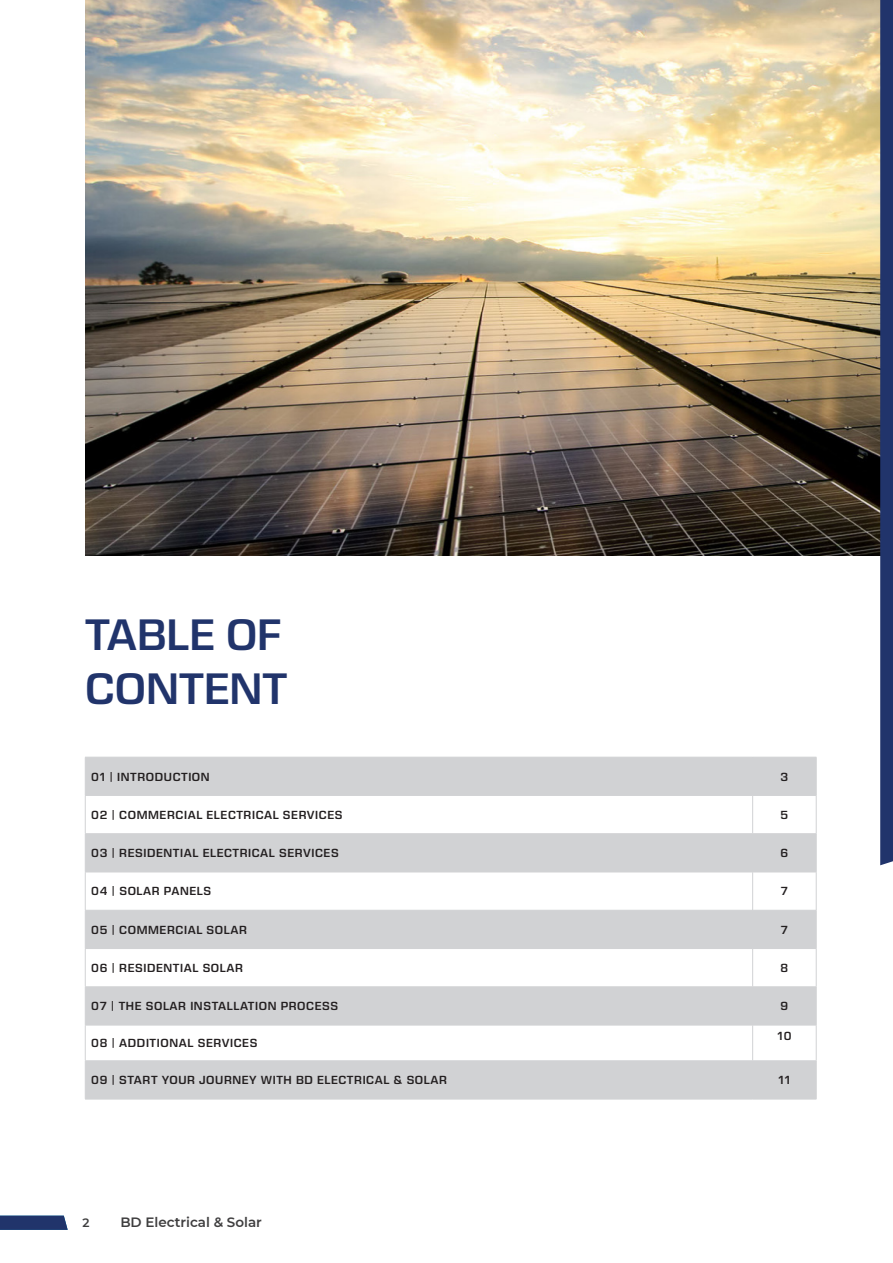
<style>
.page{position:relative;width:893px;height:1263px;background:#fff}
.page>*{position:absolute;margin:0;border:0;box-sizing:border-box;transform-origin:0 0}
.t1{font:600 45px/54px "Eurostile Next LT Pro";color:#21346b}
.t2{font:600 13.5px "Montserrat";color:#3f3e3f}
.t3{font:600 12.15px "Montserrat";color:#3e3e3f}
.t4{font:600 12px "Eurostile Next LT Pro";letter-spacing:.05em;color:#231f20}
</style>
<div class="page">
<svg style="left:86px;top:758px;width:730px;height:341px;fill:#d1d2d4"></svg>
<hr style="left:85px;top:757px;width:1px;height:38px;background:#d1d2d4">
<hr style="left:85px;top:796px;width:1px;height:37px;background:#d1d2d4">
<hr style="left:85px;top:834px;width:1px;height:38px;background:#d1d2d4">
<hr style="left:85px;top:872px;width:1px;height:38px;background:#d1d2d4">
<hr style="left:85px;top:910px;width:1px;height:38px;background:#d1d2d4">
<hr style="left:85px;top:949px;width:1px;height:37px;background:#d1d2d4">
<hr style="left:85px;top:987px;width:1px;height:38px;background:#d1d2d4">
<hr style="left:85px;top:1025px;width:1px;height:35px;background:#d1d2d4">
<hr style="left:85px;top:1061px;width:1px;height:38px;background:#d1d2d4">
<hr style="left:85px;top:757px;width:668px;height:1px;background:#d1d2d4">
<hr style="left:753px;top:757px;width:63px;height:1px;background:#d1d2d4">
<hr style="left:752px;top:757px;width:1px;height:38px;background:#d1d2d4">
<hr style="left:816px;top:757px;width:1px;height:38px;background:#d1d2d4">
<hr style="left:752px;top:796px;width:1px;height:37px;background:#d1d2d4">
<hr style="left:816px;top:796px;width:1px;height:37px;background:#d1d2d4">
<hr style="left:752px;top:834px;width:1px;height:38px;background:#d1d2d4">
<hr style="left:816px;top:834px;width:1px;height:38px;background:#d1d2d4">
<hr style="left:752px;top:872px;width:1px;height:38px;background:#d1d2d4">
<hr style="left:816px;top:872px;width:1px;height:38px;background:#d1d2d4">
<hr style="left:752px;top:910px;width:1px;height:38px;background:#d1d2d4">
<hr style="left:816px;top:910px;width:1px;height:38px;background:#d1d2d4">
<hr style="left:752px;top:949px;width:1px;height:37px;background:#d1d2d4">
<hr style="left:816px;top:949px;width:1px;height:37px;background:#d1d2d4">
<hr style="left:752px;top:987px;width:1px;height:38px;background:#d1d2d4">
<hr style="left:816px;top:987px;width:1px;height:38px;background:#d1d2d4">
<hr style="left:752px;top:1025px;width:1px;height:35px;background:#d1d2d4">
<hr style="left:816px;top:1025px;width:1px;height:35px;background:#d1d2d4">
<hr style="left:752px;top:1061px;width:1px;height:38px;background:#d1d2d4">
<hr style="left:816px;top:1061px;width:1px;height:38px;background:#d1d2d4">
<hr style="left:85px;top:795px;width:668px;height:1px;background:#d1d2d4">
<hr style="left:753px;top:795px;width:63px;height:1px;background:#d1d2d4">
<hr style="left:85px;top:833px;width:668px;height:1px;background:#d1d2d4">
<hr style="left:753px;top:833px;width:63px;height:1px;background:#d1d2d4">
<hr style="left:85px;top:872px;width:668px;height:1px;background:#d1d2d4">
<hr style="left:753px;top:872px;width:63px;height:1px;background:#d1d2d4">
<hr style="left:85px;top:910px;width:668px;height:1px;background:#d1d2d4">
<hr style="left:753px;top:910px;width:63px;height:1px;background:#d1d2d4">
<hr style="left:85px;top:948px;width:668px;height:1px;background:#d1d2d4">
<hr style="left:753px;top:948px;width:63px;height:1px;background:#d1d2d4">
<hr style="left:85px;top:986px;width:668px;height:1px;background:#d1d2d4">
<hr style="left:753px;top:986px;width:63px;height:1px;background:#d1d2d4">
<hr style="left:85px;top:1025px;width:668px;height:1px;background:#d1d2d4">
<hr style="left:753px;top:1025px;width:63px;height:1px;background:#d1d2d4">
<hr style="left:85px;top:1060px;width:668px;height:1px;background:#d1d2d4">
<hr style="left:753px;top:1060px;width:63px;height:1px;background:#d1d2d4">
<hr style="left:85px;top:1099px;width:668px;height:1px;background:#d1d2d4">
<hr style="left:753px;top:1099px;width:63px;height:1px;background:#d1d2d4">
<img style="left:85px;top:0;width:795px;height:556px">
<svg style="left:880px;top:0;width:13px;height:865px;background:#24366c"></svg>
<svg style="left:0;top:1216px;width:68px;height:14px"></svg>
<h1 class="t1" style="left:85px;top:608px;width:204px">TABLE OF<br>CONTENT</h1>
<p class="t4" style="left:91px;top:770px;width:120px">01 | INTRODUCTION</p>
<p class="t4" style="left:781px;top:770px;width:9px">3</p>
<p class="t4" style="left:91px;top:808px;width:253px">02 | COMMERCIAL ELECTRICAL SERVICES</p>
<p class="t4" style="left:781px;top:808px;width:9px">5</p>
<p class="t4" style="left:91px;top:846px;width:249px">03 | RESIDENTIAL ELECTRICAL SERVICES</p>
<p class="t4" style="left:781px;top:846px;width:9px">6</p>
<p class="t4" style="left:91px;top:884px;width:121px">04 | SOLAR PANELS</p>
<p class="t4" style="left:781px;top:884px;width:9px">7</p>
<p class="t4" style="left:91px;top:923px;width:157px">05 | COMMERCIAL SOLAR</p>
<p class="t4" style="left:781px;top:923px;width:9px">7</p>
<p class="t4" style="left:91px;top:961px;width:153px">06 | RESIDENTIAL SOLAR</p>
<p class="t4" style="left:781px;top:961px;width:9px">8</p>
<p class="t4" style="left:91px;top:999px;width:248px">07 | THE SOLAR INSTALLATION PROCESS</p>
<p class="t4" style="left:781px;top:999px;width:9px">9</p>
<p class="t4" style="left:91px;top:1036px;width:168px">08 | ADDITIONAL SERVICES</p>
<p class="t4" style="left:777px;top:1029px;width:16px">10</p>
<p class="t4" style="left:91px;top:1073px;width:357px">09 | START YOUR JOURNEY WITH BD ELECTRICAL &amp; SOLAR</p>
<p class="t4" style="left:778px;top:1073px;width:13px">11</p>
<p class="t2" style="left:120px;top:1212px;width:143px">BD Electrical &amp; Solar</p>
<p class="t3" style="left:82px;top:1214px;width:9px">2</p>
<p class="t3" style="left:121px;top:1214px;width:158px">CORPORATE BROCHURE</p>
</div>
